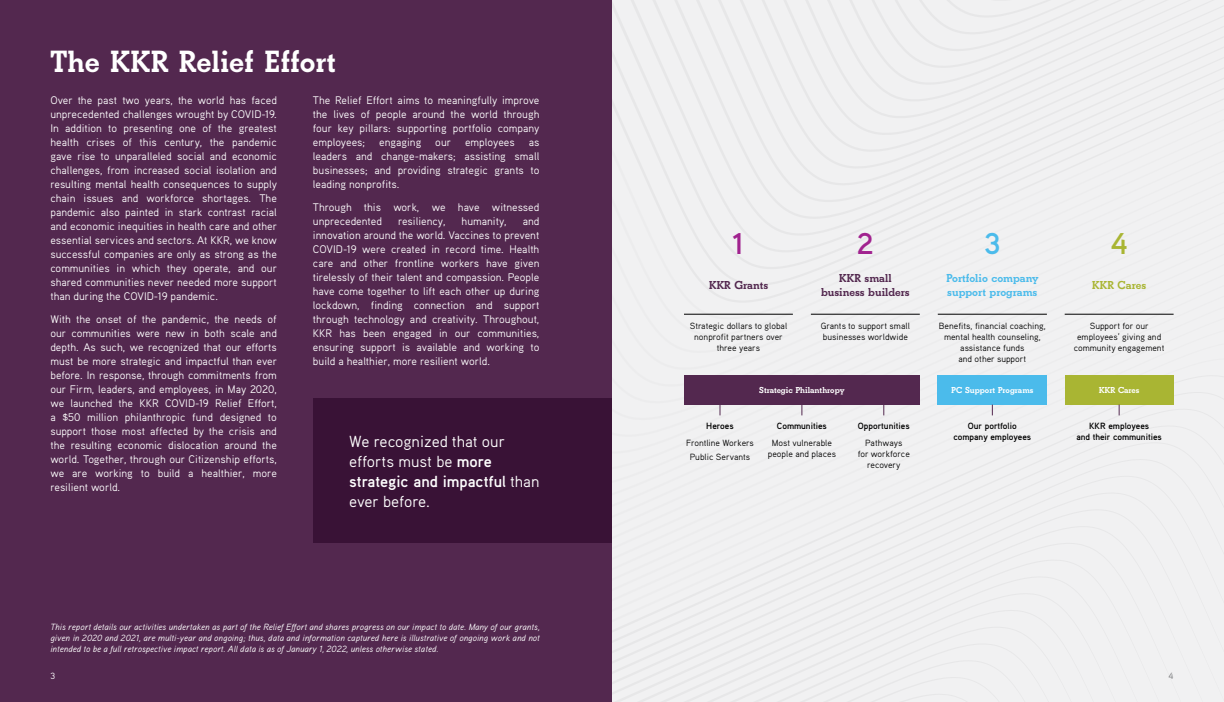
<style>
.page{position:relative;width:1224px;height:702px;background:#fff}
.page>*{position:absolute;margin:0;border:0;box-sizing:border-box;transform-origin:0 0}
.t1{font:700 32px "Beton";color:#fff}
.t2{font:700 30px "Aaux Pro OT";color:#a1238f}
.t3{font:700 30px "Aaux Pro OT";color:#4bbbeb}
.t4{font:700 30px "Aaux Pro OT";color:#a9b533}
.t5{font:16px/20px "Aaux Pro OT";color:#fff}
.t6{font:700 12px/14px "Beton";color:#53284f;text-align:center}
.t7{font:700 12px/14px "Beton";color:#4bbbeb}
.t8{font:700 12px "Beton";color:#a9b533}
.t9{font:11px/14px "Aaux Pro OT";color:#fff;text-align:justify}
.t10{font:italic 9px/11px "Aaux Pro OT";color:#fff;text-align:justify}
.t11{font:9px/11px "Aaux Pro OT";color:#000;text-align:center}
.t12{font:700 9px/11px "Aaux Pro OT";color:#000;text-align:center}
.t13{font:700 9px "Beton";color:#fff}
.t14{font:9px "Aaux Pro OT";color:#fff}
.t15{font:9px "Aaux Pro OT";color:#757679}
.s1{font-weight:700}
</style>
<div class="page">
<div style="left:0;top:0;width:612px;height:702px;background:#53284f"></div>
<div style="left:612px;top:640px;width:612px;height:50px;background:#f1f1f2"></div>
<div style="left:612px;top:591px;width:612px;height:49px;background:#f1f1f2"></div>
<div style="left:612px;top:542px;width:612px;height:49px;background:#f1f1f2"></div>
<div style="left:612px;top:493px;width:612px;height:49px;background:#f1f1f2"></div>
<div style="left:612px;top:444px;width:612px;height:49px;background:#f1f1f2"></div>
<div style="left:612px;top:396px;width:612px;height:48px;background:#f1f1f2"></div>
<div style="left:612px;top:370px;width:612px;height:26px;background:#f1f1f2"></div>
<div style="left:612px;top:354px;width:612px;height:16px;background:#f1f1f2"></div>
<div style="left:612px;top:337px;width:612px;height:17px;background:#f1f1f2"></div>
<div style="left:612px;top:320px;width:612px;height:17px;background:#f1f1f2"></div>
<div style="left:612px;top:303px;width:612px;height:17px;background:#f1f1f2"></div>
<div style="left:612px;top:286px;width:612px;height:17px;background:#f1f1f2"></div>
<div style="left:612px;top:269px;width:612px;height:17px;background:#f1f1f2"></div>
<div style="left:612px;top:253px;width:612px;height:16px;background:#f1f1f2"></div>
<div style="left:612px;top:236px;width:612px;height:17px;background:#f1f1f2"></div>
<div style="left:612px;top:219px;width:612px;height:17px;background:#f1f1f2"></div>
<div style="left:612px;top:0;width:612px;height:219px;background:#f1f1f2"></div>
<svg style="left:631px;top:0;width:593px;height:202px;fill:#f1f1f2"></svg>
<svg style="left:653px;top:0;width:571px;height:185px;fill:#f1f1f2"></svg>
<svg style="left:675px;top:0;width:549px;height:169px;fill:#f1f1f2"></svg>
<svg style="left:697px;top:0;width:527px;height:152px;fill:#f1f1f2"></svg>
<svg style="left:718px;top:0;width:506px;height:135px;fill:#f1f1f2"></svg>
<svg style="left:740px;top:0;width:484px;height:118px;fill:#f1f1f2"></svg>
<svg style="left:762px;top:0;width:462px;height:102px;fill:#f1f1f2"></svg>
<svg style="left:784px;top:0;width:440px;height:85px;fill:#f1f1f2"></svg>
<svg style="left:806px;top:0;width:418px;height:69px"></svg>
<div style="left:313px;top:399px;width:298px;height:144px;background:#391236"></div>
<div style="left:938px;top:375px;width:109px;height:30px;background:#4bbbeb"></div>
<div style="left:684px;top:375px;width:236px;height:30px;background:#53284f"></div>
<div style="left:1065px;top:375px;width:109px;height:30px;background:#a9b533"></div>
<hr style="left:684px;top:314px;width:109px;height:1px;background:#000">
<hr style="left:811px;top:314px;width:109px;height:1px;background:#000">
<hr style="left:938px;top:314px;width:109px;height:1px;background:#000">
<hr style="left:1065px;top:314px;width:109px;height:1px;background:#000">
<h1 class="t1" style="left:50px;top:43px;width:287px">The KKR Relief Effort</h1>
<p class="t9" style="left:50px;top:93px;width:228px">Over the past two years, the world has faced unprecedented challenges wrought by COVID-19.<br>In addition to presenting one of the greatest health crises of this century, the pandemic gave rise to unparalleled social and economic challenges, from increased social isolation and resulting mental health consequences to supply chain issues and workforce shortages. The pandemic also painted in stark contrast racial and economic inequities in health care and other essential services and sectors. At KKR, we know successful companies are only as strong as the communities in which they operate, and our shared communities never needed more support than during the COVID-19 pandemic.</p>
<p class="t9" style="left:50px;top:312px;width:228px">With the onset of the pandemic, the needs of our communities were new in both scale and depth. As such, we recognized that our efforts must be more strategic and impactful than ever before. In response, through commitments from our Firm, leaders, and employees, in May 2020, we launched the KKR COVID-19 Relief Effort, a $50 million philanthropic fund designed to support those most affected by the crisis and the resulting economic dislocation around the world. Together, through our Citizenship efforts, we are working to build a healthier, more resilient world.</p>
<p class="t9" style="left:313px;top:93px;width:228px">The Relief Effort aims to meaningfully improve the lives of people around the world through four key pillars: supporting portfolio company employees;</p>
<p class="t9" style="left:379px;top:135px;width:44px">engaging</p>
<p class="t9" style="left:435px;top:135px;width:17px">our</p>
<p class="t9" style="left:465px;top:135px;width:51px">employees</p>
<p class="t9" style="left:313px;top:135px;width:228px;text-indent:216px">as leaders and change-makers; assisting small businesses; and providing strategic grants to leading nonprofits.</p>
<p class="t9" style="left:313px;top:200px;width:228px">Through this work, we have witnessed unprecedented</p>
<p class="t9" style="left:398px;top:214px;width:49px">resiliency,</p>
<p class="t9" style="left:462px;top:214px;width:47px">humanity,</p>
<p class="t9" style="left:313px;top:214px;width:228px;text-indent:210px">and innovation around the world. Vaccines to prevent COVID-19 were created in record time. Health care and other frontline workers have given tirelessly of their talent and compassion. People have come together to lift each other up during lockdown, finding connection and support through technology and creativity. Throughout, KKR has been engaged in our communities, ensuring support is available and working to build a healthier, more resilient world.</p>
<h3 class="t5" style="left:349px;top:431px;width:192px">We recognized that our efforts must be <span class="s1">more strategic and impactful</span> than ever before.</h3>
<p class="t10" style="left:50px;top:621px;width:491px">This report details our activities undertaken as part of the Relief Effort and shares progress on our impact to date. Many of our grants, given in 2020 and 2021, are multi-year and ongoing; thus, data and information captured here is illustrative of ongoing work and not intended to be a full retrospective impact report. All data is as of January 1, 2022, unless otherwise stated.</p>
<h2 class="t2" style="left:732px;top:225px;width:14px">1</h2>
<h2 class="t2" style="left:857px;top:225px;width:18px">2</h2>
<h2 class="t3" style="left:984px;top:225px;width:18px">3</h2>
<h2 class="t4" style="left:1111px;top:225px;width:18px">4</h2>
<p class="t6" style="left:709px;top:278px;width:61px">KKR Grants</p>
<p class="t6" style="left:821px;top:271px;width:90px">KKR small business builders</p>
<p class="t7" style="left:946px;top:271px;width:94px">Portfolio company support programs</p>
<p class="t8" style="left:1092px;top:278px;width:56px">KKR Cares</p>
<p class="t11" style="left:690px;top:320px;width:99px">Strategic dollars to global nonprofit partners over three years</p>
<p class="t11" style="left:1074px;top:320px;width:92px">Support for our employees’ giving and community engagement</p>
<p class="t11" style="left:939px;top:320px;width:109px">Benefits, financial coaching, mental health counseling, assistance funds<br>and other support</p>
<p class="t11" style="left:821px;top:320px;width:91px;text-align:left">Grants to support small businesses worldwide</p>
<p class="t13" style="left:759px;top:385px;width:87px">Strategic Philanthropy</p>
<p class="t13" style="left:951px;top:385px;width:84px">PC Support Programs</p>
<p class="t13" style="left:1099px;top:385px;width:42px">KKR Cares</p>
<p class="t12" style="left:706px;top:420px;width:29px">Heroes</p>
<p class="t11" style="left:686px;top:436px;width:69px;line-height:14px">Frontline Workers<br>Public Servants</p>
<p class="t12" style="left:777px;top:420px;width:51px">Communities</p>
<p class="t11" style="left:768px;top:437px;width:70px">Most vulnerable people and places</p>
<p class="t12" style="left:858px;top:420px;width:53px">Opportunities</p>
<p class="t11" style="left:858px;top:437px;width:54px">Pathways<br>for workforce recovery</p>
<p class="t12" style="left:953px;top:420px;width:79px">Our portfolio company employees</p>
<p class="t12" style="left:1076px;top:420px;width:87px">KKR employees<br>and their communities</p>
<p class="t14" style="left:50px;top:670px;width:6px">3</p>
<p class="t15" style="left:1169px;top:670px;width:6px">4</p>
</div>
